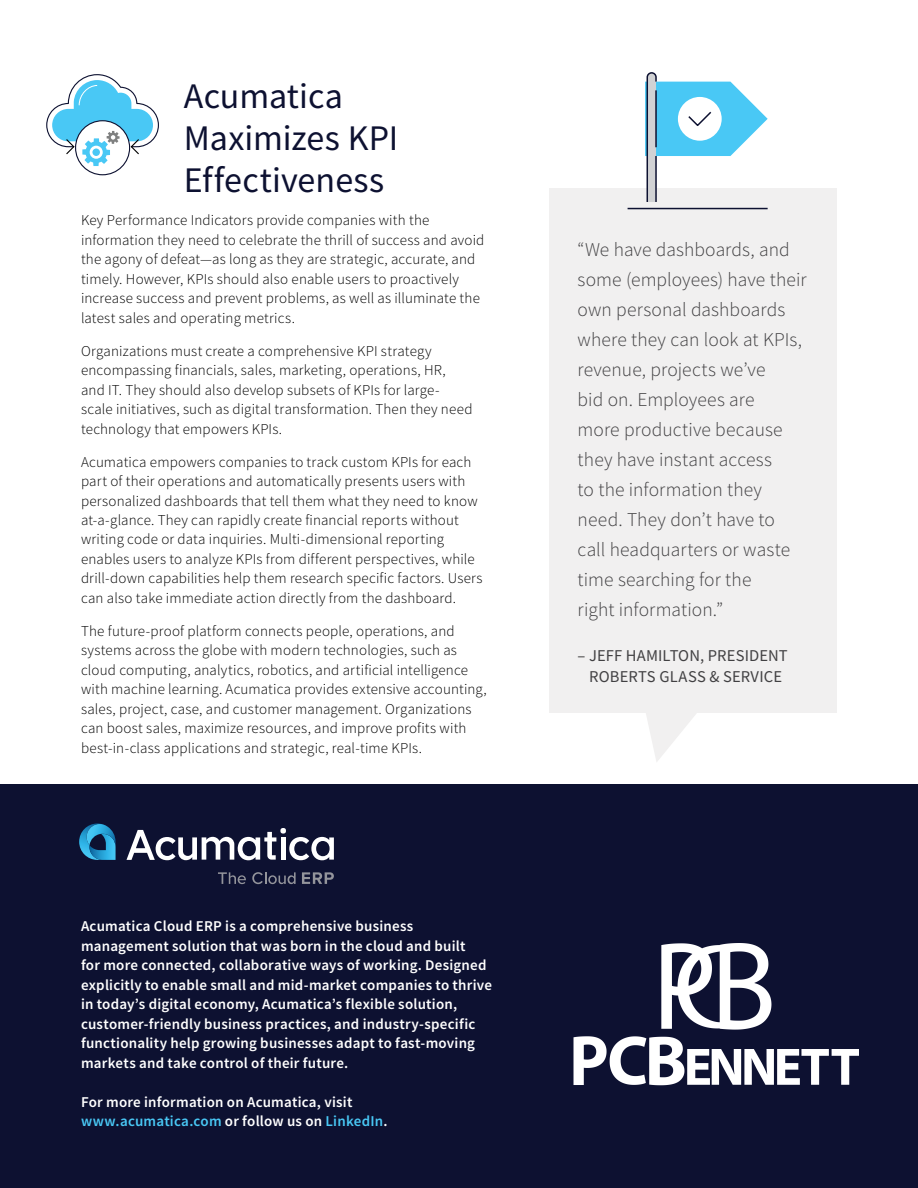
<style>
.page{position:relative;width:918px;height:1188px;background:#fff}
.page>*{position:absolute;margin:0;border:0;box-sizing:border-box;transform-origin:0 0}
.t1{font:36px/42px "Source Sans Pro";letter-spacing:.005em;color:#0d1131}
.t2{font:300 19.5px/30px "Source Sans Pro";letter-spacing:.005em;color:#414042}
.t3{font:16.5px/21px "Source Sans Pro";letter-spacing:.01em;color:#414042;text-align:center}
.t4{font:300 15px/19.5px "Source Sans Pro";letter-spacing:.01em;color:#000}
.t5{font:600 15px/19.5px "Source Sans Pro";letter-spacing:.015em;color:#fff}
.s1{color:#49c8f5}
</style>
<div class="page">
<svg style="left:549px;top:188px;width:288px;height:574px;fill:#f1f0f0"></svg>
<hr style="left:628px;top:208px;width:140px;height:1px;background:#0d1131">
<svg style="left:645px;top:72px;width:123px;height:131px"></svg>
<hr style="left:655px;top:90px;width:2px;height:57px;background:#0d1131">
<svg style="left:76px;top:121px;width:54px;height:54px"></svg>
<svg style="left:46px;top:74px;width:113px;height:92px"></svg>
<div style="left:75px;top:120px;width:55px;height:55px;border:1px solid #0d1131;border-radius:50%"></div>
<div style="left:0;top:784px;width:918px;height:404px;background:#0d1131"></div>
<svg style="left:127px;top:828px;width:207px;height:32px"></svg>
<svg style="left:79px;top:824px;width:37px;height:36px"></svg>
<svg style="left:302px;top:872px;width:32px;height:12px"></svg>
<svg style="left:218px;top:872px;width:28px;height:12px"></svg>
<svg style="left:252px;top:872px;width:44px;height:12px"></svg>
<img style="left:573px;top:944px;width:286px;height:142px">
<h1 class="t1" style="left:184px;top:75px;width:216px">Acumatica<br>Maximizes KPI<br>Effectiveness</h1>
<p class="t4" style="left:81px;top:210px;width:405px">Key Performance Indicators provide companies with the information they need to celebrate the thrill of success and avoid the agony of defeat—as long as they are strategic, accurate, and timely. However, KPIs should also enable users to proactively increase success and prevent problems, as well as illuminate the latest sales and operating metrics.</p>
<p class="t4" style="left:81px;top:341px;width:393px">Organizations must create a comprehensive KPI strategy encompassing financials, sales, marketing, operations, HR, and IT. They should also develop subsets of KPIs for large&shy;scale initiatives, such as digital transformation. Then they need technology that empowers KPIs.</p>
<p class="t4" style="left:81px;top:452px;width:403px">Acumatica empowers companies to track custom KPIs for each part of their operations and automatically presents users with personalized dashboards that tell them what they need to know at-a-glance. They can rapidly create financial reports without writing code or data inquiries. Multi-dimensional reporting enables users to analyze KPIs from different perspectives, while drill-down capabilities help them research specific factors. Users can also take immediate action directly from the dashboard.</p>
<p class="t4" style="left:81px;top:621px;width:407px">The future-proof platform connects people, operations, and systems across the globe with modern technologies, such as cloud computing, analytics, robotics, and artificial intelligence with machine learning. Acumatica provides extensive accounting, sales, project, case, and customer management. Organizations can boost sales, maximize resources, and improve profits with best-in-class applications and strategic, real-time KPIs.</p>
<p class="t5" style="left:81px;top:916px;width:413px">Acumatica Cloud ERP is a comprehensive business management solution that was born in the cloud and built<br>for more connected, collaborative ways of working. Designed explicitly to enable small and mid-market companies to thrive in today’s digital economy, Acumatica’s flexible solution, customer-friendly business practices, and industry-specific functionality help growing businesses adapt to fast-moving markets and take control of their future.</p>
<p class="t5" style="left:81px;top:1092px;width:308px">For more information on Acumatica, visit <span class="s1">www.acumatica.com</span> or follow us on <span class="s1">LinkedIn</span>.</p>
<p class="t2" style="left:578px;top:234px;width:231px">“We have dashboards, and some (employees) have their own personal dashboards where they can look at KPIs, revenue, projects we’ve<br>bid on. Employees are<br>more productive because they have instant access<br>to the information they need. They don’t have to call headquarters or waste time searching for the<br>right information.”</p>
<p class="t3" style="left:578px;top:645px;width:212px">– JEFF HAMILTON, PRESIDENT<br>ROBERTS GLASS &amp; SERVICE</p>
</div>
